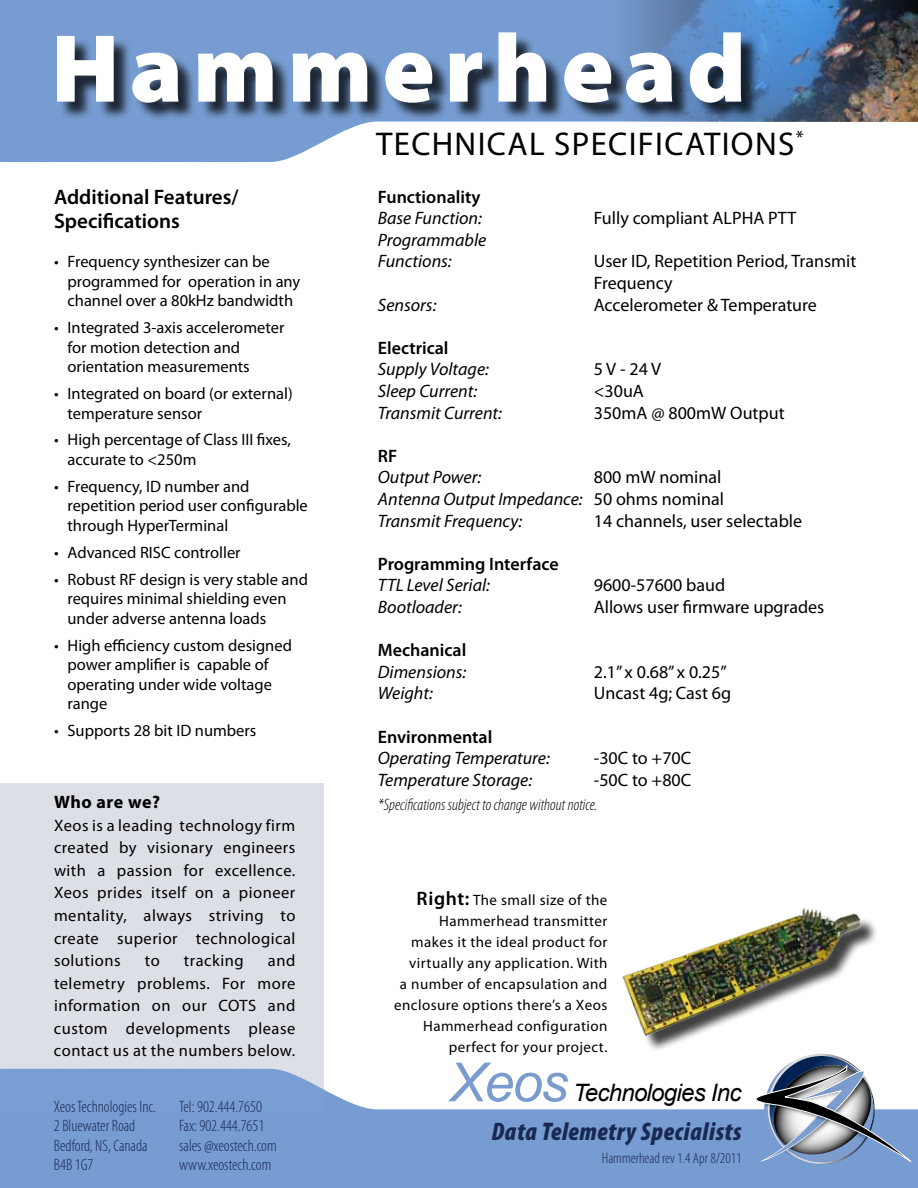
<style>
.page{position:relative;width:918px;height:1188px;background:#fff}
.page>*{position:absolute;margin:0;border:0;box-sizing:border-box;transform-origin:0 0}
.t1{font:900 97.5px "Myriad Pro";letter-spacing:.1em;color:#fff}
.t2{font:italic 54px "Arial";color:#7a9bce}
.t3{font:33px "Myriad Pro";letter-spacing:.04em;color:#000}
.t4{font:italic 900 condensed 25.5px "Myriad Pro";letter-spacing:.025em;color:#1a2953}
.t5{font:italic 24px "Arial";letter-spacing:-.03em;color:#000}
.t6{font:600 21px/24px "Myriad Pro";color:#000}
.t7{font:italic 18px/21.6px "Myriad Pro";color:#000}
.t8{font:18px/21.6px "Myriad Pro";color:#000}
.t9{font:600 18px "Myriad Pro";color:#000}
.t10{font:700 18px "Myriad Pro";letter-spacing:.02em;color:#000}
.t11{font:16.5px/19.5px "Myriad Pro";color:#000}
.t12{font:300 condensed 16.5px/19.5px "Myriad Pro";color:#1a2953}
.t13{font:italic 300 condensed 16.5px "Myriad Pro";color:#000}
.t14{font:15px/21px "Myriad Pro";letter-spacing:.03em;color:#000;text-align:right}
.t15{font:300 condensed 15px "Myriad Pro";color:#1a2953}
.s1{font-style:normal}
.s2{font-weight:600;font-size:19.5px}
</style>
<div class="page">
<svg style="left:0;top:0;width:918px;height:162px;fill:#769cd1"></svg>
<svg style="left:0;top:1089px;width:918px;height:99px;background:#84a6d6"></svg>
<svg style="left:0;top:783px;width:324px;height:329px;background:#cfd6e2"></svg>
<img style="left:787px;top:1056px;width:67px;height:9px">
<img style="left:706px;top:1089px;width:48px;height:61px">
<svg style="left:754px;top:1065px;width:158px;height:100px"></svg>
<img style="left:616px;top:0;width:302px;height:121px">
<div style="left:59px;top:35px;width:701px;height:86px;background:#000;opacity:.75"></div>
<div style="left:626px;top:911px;width:253px;height:142px;background:#000;opacity:.75"></div>
<img style="left:622px;top:907px;width:242px;height:131px">
<h1 class="t1" style="left:51px;top:4px;width:697px">Hammerhead</h1>
<p class="t6" style="left:54px;top:184px;width:186px">Additional Features/<br>Specifications</p>
<p class="t11" style="left:67px;top:251px;width:234px;text-indent:-13px">• Frequency synthesizer can be programmed for operation in any channel over a 80kHz bandwidth</p>
<p class="t11" style="left:67px;top:317px;width:218px;text-indent:-13px">• Integrated 3-axis accelerometer for motion detection and orientation measurements</p>
<p class="t11" style="left:67px;top:383px;width:227px;text-indent:-13px">• Integrated on board (or external) temperature sensor</p>
<p class="t11" style="left:67px;top:430px;width:225px;text-indent:-13px">• High percentage of Class III fixes, accurate to &lt;250m</p>
<p class="t11" style="left:67px;top:476px;width:242px;text-indent:-13px">• Frequency, ID number and repetition period user configurable through HyperTerminal</p>
<p class="t11" style="left:54px;top:542px;width:188px">• Advanced RISC controller</p>
<p class="t11" style="left:67px;top:569px;width:242px;text-indent:-13px">• Robust RF design is very stable and requires minimal shielding even under adverse antenna loads</p>
<p class="t11" style="left:67px;top:635px;width:226px;text-indent:-13px">• High efficiency custom designed power amplifier is capable of operating under wide voltage range</p>
<p class="t11" style="left:54px;top:721px;width:204px">• Supports 28 bit ID numbers</p>
<p class="t10" style="left:54px;top:791px;width:108px">Who are we?</p>
<p class="t11" style="left:54px;top:814px;width:243px;line-height:22.5px;text-align:justify">Xeos is a leading technology firm created by visionary engineers with a passion for excellence.<br>Xeos prides itself on a pioneer mentality, always striving to create superior technological solutions</p>
<p class="t11" style="left:54px;top:949px;width:243px;line-height:22.5px;text-align:justify;text-indent:214px">and telemetry problems. For more information on our COTS and custom developments please contact us at the numbers below.</p>
<p class="t11" style="left:145px;top:950px;width:16px">to</p>
<p class="t11" style="left:184px;top:950px;width:61px">tracking</p>
<p class="t12" style="left:54px;top:1097px;width:103px">Xeos Technologies Inc.<br>2 Bluewater Road<br>Bedford, NS, Canada<br>B4B 1G7</p>
<p class="t12" style="left:179px;top:1097px;width:99px">Tel: 902.444.7650<br>Fax: 902.444.7651 sales @xeostech.com www.xeostech.com</p>
<h3 class="t3" style="left:376px;top:124px;width:429px">TECHNICAL SPECIFICATIONS<sup>*</sup></h3>
<p class="t9" style="left:378px;top:185px;width:104px">Functionality</p>
<p class="t7" style="left:378px;top:207px;width:106px">Base Function:</p>
<p class="t8" style="left:594px;top:207px;width:195px">Fully compliant ALPHA PTT</p>
<p class="t7" style="left:378px;top:229px;width:110px">Programmable<br>Functions:</p>
<p class="t8" style="left:594px;top:250px;width:264px">User ID, Repetition Period, Transmit<br>Frequency</p>
<p class="t7" style="left:378px;top:293px;width:60px">Sensors:</p>
<p class="t8" style="left:594px;top:293px;width:225px">Accelerometer &amp; Temperature</p>
<p class="t9" style="left:378px;top:336px;width:72px">Electrical</p>
<p class="t7" style="left:378px;top:358px;width:113px">Supply Voltage:</p>
<p class="t8" style="left:594px;top:358px;width:69px">5 V - 24 V</p>
<p class="t7" style="left:378px;top:380px;width:101px">Sleep Current:</p>
<p class="t8" style="left:594px;top:380px;width:51px">&lt;30uA</p>
<p class="t7" style="left:378px;top:401px;width:126px">Transmit Current:</p>
<p class="t8" style="left:594px;top:401px;width:192px">350mA @ 800mW Output</p>
<p class="t9" style="left:378px;top:444px;width:21px">RF</p>
<p class="t7" style="left:378px;top:466px;width:105px">Output Power:</p>
<p class="t7" style="left:378px;top:466px;width:348px;text-indent:216px"><span class="s1">800 mW nominal<br></span>Antenna Output Impedance: <span class="s1">50 ohms nominal<br></span>Transmit Frequency:</p>
<p class="t8" style="left:594px;top:509px;width:210px">14 channels, user selectable</p>
<p class="t9" style="left:378px;top:552px;width:182px">Programming Interface</p>
<p class="t7" style="left:378px;top:574px;width:114px">TTL Level Serial:</p>
<p class="t8" style="left:594px;top:574px;width:133px">9600-57600 baud</p>
<p class="t7" style="left:378px;top:596px;width:86px">Bootloader:</p>
<p class="t8" style="left:594px;top:596px;width:232px">Allows user firmware upgrades</p>
<p class="t9" style="left:378px;top:639px;width:90px">Mechanical</p>
<p class="t7" style="left:378px;top:661px;width:90px">Dimensions:</p>
<p class="t8" style="left:594px;top:661px;width:135px">2.1” x 0.68” x 0.25”</p>
<p class="t7" style="left:378px;top:682px;width:57px">Weight:</p>
<p class="t8" style="left:594px;top:682px;width:139px">U ncast 4g; Cast 6g</p>
<p class="t9" style="left:378px;top:725px;width:116px">Environmental</p>
<p class="t7" style="left:378px;top:747px;width:174px">Operating Temperature:</p>
<p class="t8" style="left:594px;top:747px;width:99px">-30C to +70C</p>
<p class="t7" style="left:378px;top:769px;width:156px">Temperature Storage:</p>
<p class="t8" style="left:594px;top:769px;width:99px">-50C to +80C</p>
<p class="t13" style="left:378px;top:795px;width:221px">*Specifications subject to change without notice.</p>
<p class="t14" style="left:394px;top:889px;width:215px"><span class="s2">Right:</span> The small size of the<br>Hammerhead transmitter makes it the ideal product for virtually any application. With<br>a number of encapsulation and enclosure options there’s a Xeos<br>Hammerhead configuration perfect for your project.</p>
<h2 class="t2" style="left:450px;top:1047px;width:120px">Xeos</h2>
<h3 class="t5" style="left:573px;top:1077px;width:170px">Technologies Inc</h3>
<h3 class="t4" style="left:492px;top:1116px;width:252px">Data Telemetry Specialists</h3>
<p class="t15" style="left:602px;top:1149px;width:141px">Hammerhead rev 1.4 Apr 8/2011</p>
</div>
